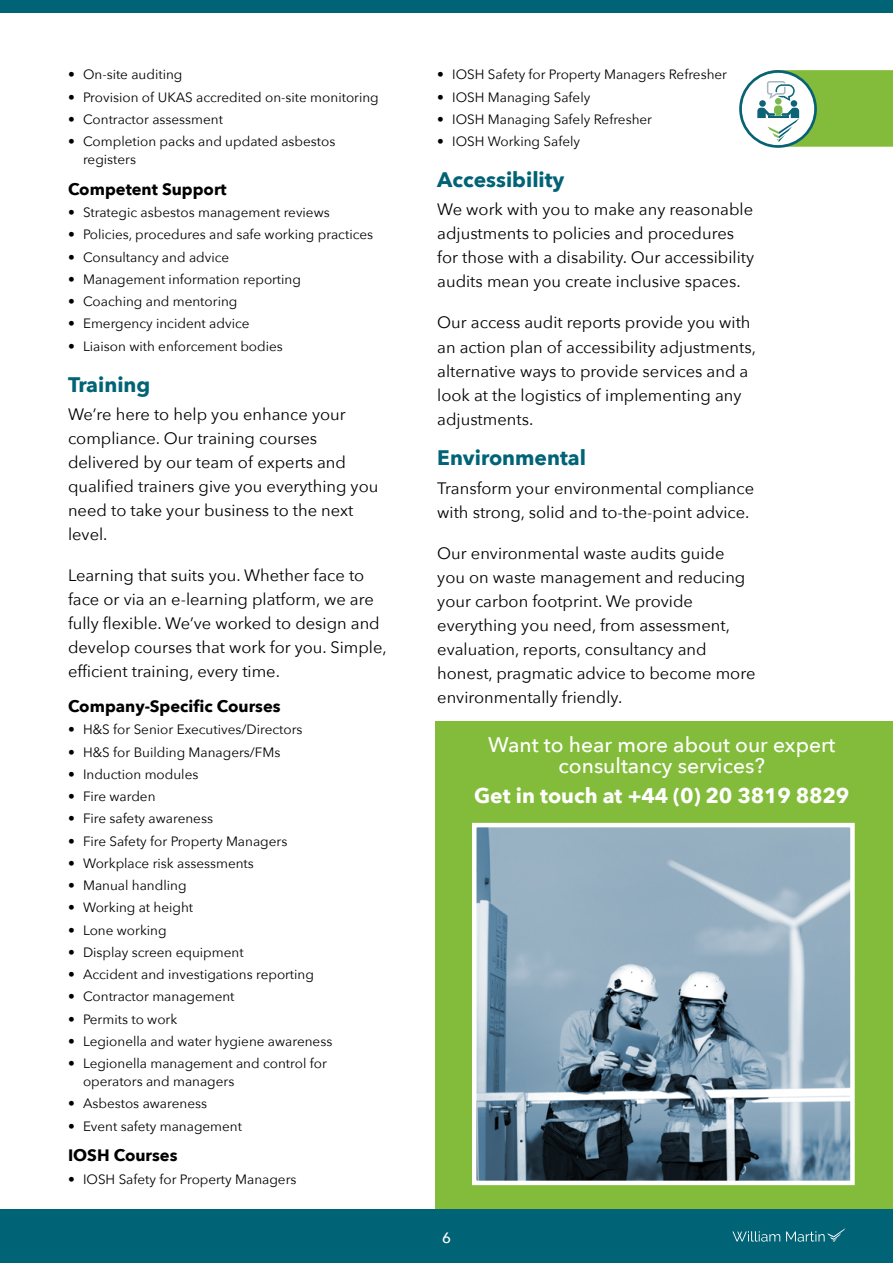
<style>
.page{position:relative;width:893px;height:1263px;background:#fff}
.page>*{position:absolute;margin:0;border:0;box-sizing:border-box;transform-origin:0 0}
.t1{font:500 21px/21px "Avenir Next";color:#fff;text-align:center}
.t2{font:700 21px "Avenir Next";color:#016376}
.t3{font:700 21px "Avenir Next";letter-spacing:-.01em;color:#fff}
.t4{font:16.5px/24px "Avenir Next";color:#000}
.t5{font:700 16.5px "Avenir Next";color:#000}
.t6{font:500 15px "Avenir Next";color:#fff}
.t7{font:13.5px/18px "Avenir Next";color:#000}
</style>
<div class="page">
<div style="left:436px;top:721px;width:457px;height:537px;background:#83bc3a"></div>
<img style="left:477px;top:828px;width:373px;height:352px">
<div style="left:472px;top:823px;width:383px;height:362px;border:4px solid #fff"></div>
<div style="left:0;top:0;width:893px;height:12px;background:#016376"></div>
<svg style="left:739px;top:70px;width:154px;height:78px"></svg>
<div style="left:0;top:1210px;width:893px;height:53px;background:#016376"></div>
<svg style="left:732px;top:1231px;width:48px;height:10px"></svg>
<svg style="left:786px;top:1228px;width:60px;height:14px"></svg>
<p class="t7" style="left:68px;top:65px;width:116px">• On-site auditing</p>
<p class="t7" style="left:68px;top:87px;width:312px">• Provision of UKAS accredited on-site monitoring</p>
<p class="t7" style="left:68px;top:110px;width:157px">• Contractor assessment</p>
<p class="t7" style="left:83px;top:132px;width:254px;text-indent:-15px">• Completion packs and updated asbestos registers</p>
<p class="t5" style="left:68px;top:175px;width:160px">Competent Support</p>
<p class="t7" style="left:68px;top:203px;width:263px">• Strategic asbestos management reviews</p>
<p class="t7" style="left:68px;top:225px;width:307px">• Policies, procedures and safe working practices</p>
<p class="t7" style="left:68px;top:247px;width:163px">• Consultancy and advice</p>
<p class="t7" style="left:68px;top:270px;width:234px">• Management information reporting</p>
<p class="t7" style="left:68px;top:292px;width:171px">• Coaching and mentoring</p>
<p class="t7" style="left:68px;top:314px;width:183px">• Emergency incident advice</p>
<p class="t7" style="left:68px;top:336px;width:216px">• Liaison with enforcement bodies</p>
<p class="t2" style="left:68px;top:366px;width:84px">Training</p>
<p class="t4" style="left:68px;top:401px;width:312px">We’re here to help you enhance your compliance. Our training courses delivered by our team of experts and qualified trainers give you everything you need to take your business to the next level.</p>
<p class="t4" style="left:68px;top:563px;width:320px">Learning that suits you. Whether face to face or via an e-learning platform, we are fully flexible. We’ve worked to design and develop courses that work for you. Simple, efficient training, every time.</p>
<p class="t5" style="left:68px;top:692px;width:214px">Company-Specific Courses</p>
<p class="t7" style="left:68px;top:720px;width:236px">• H&amp;S for Senior Executives/Directors</p>
<p class="t7" style="left:68px;top:742px;width:214px">• H&amp;S for Building Managers/FMs</p>
<p class="t7" style="left:68px;top:764px;width:132px">• Induction modules</p>
<p class="t7" style="left:68px;top:787px;width:89px">• Fire warden</p>
<p class="t7" style="left:68px;top:809px;width:146px">• Fire safety awareness</p>
<p class="t7" style="left:68px;top:831px;width:221px">• Fire Safety for Property Managers</p>
<p class="t7" style="left:68px;top:853px;width:187px">• Workplace risk assessments</p>
<p class="t7" style="left:68px;top:876px;width:120px">• Manual handling</p>
<p class="t7" style="left:68px;top:898px;width:127px">• Working at height</p>
<p class="t7" style="left:68px;top:920px;width:100px">• Lone working</p>
<p class="t7" style="left:68px;top:942px;width:177px">• Display screen equipment</p>
<p class="t7" style="left:68px;top:965px;width:247px">• Accident and investigations reporting</p>
<p class="t7" style="left:68px;top:987px;width:168px">• Contractor management</p>
<p class="t7" style="left:68px;top:1009px;width:111px">• Permits to work</p>
<p class="t7" style="left:68px;top:1031px;width:266px">• Legionella and water hygiene awareness</p>
<p class="t7" style="left:83px;top:1054px;width:245px;text-indent:-15px">• Legionella management and control for operators and managers</p>
<p class="t7" style="left:68px;top:1094px;width:141px">• Asbestos awareness</p>
<p class="t7" style="left:68px;top:1116px;width:175px">• Event safety management</p>
<p class="t5" style="left:68px;top:1141px;width:111px">IOSH Courses</p>
<p class="t7" style="left:68px;top:1169px;width:230px">• IOSH Safety for Property Managers</p>
<p class="t7" style="left:437px;top:65px;width:291px">• IOSH Safety for Property Managers Refresher</p>
<p class="t7" style="left:437px;top:87px;width:155px">• IOSH Managing Safely</p>
<p class="t7" style="left:437px;top:110px;width:216px">• IOSH Managing Safely Refresher</p>
<p class="t7" style="left:437px;top:132px;width:144px">• IOSH Working Safely</p>
<p class="t2" style="left:437px;top:162px;width:129px">Accessibility</p>
<p class="t4" style="left:437px;top:197px;width:318px">We work with you to make any reasonable adjustments to policies and procedures for those with a disability. Our accessibility audits mean you create inclusive spaces.</p>
<p class="t4" style="left:437px;top:310px;width:320px">Our access audit reports provide you with an action plan of accessibility adjustments, alternative ways to provide services and a look at the logistics of implementing any adjustments.</p>
<p class="t2" style="left:437px;top:440px;width:150px">Environmental</p>
<p class="t4" style="left:437px;top:475px;width:318px">Transform your environmental compliance with strong, solid and to-the-point advice.</p>
<p class="t4" style="left:437px;top:540px;width:320px">Our environmental waste audits guide you on waste management and reducing your carbon footprint. We provide everything you need, from assessment, evaluation, reports, consultancy and honest, pragmatic advice to become more environmentally friendly.</p>
<p class="t1" style="left:488px;top:734px;width:349px">Want to hear more about our expert consultancy services?</p>
<p class="t3" style="left:474px;top:778px;width:377px">Get in touch at +44 (0) 20 3819 8829</p>
<p class="t6" style="left:442px;top:1225px;width:10px">6</p>
</div>
